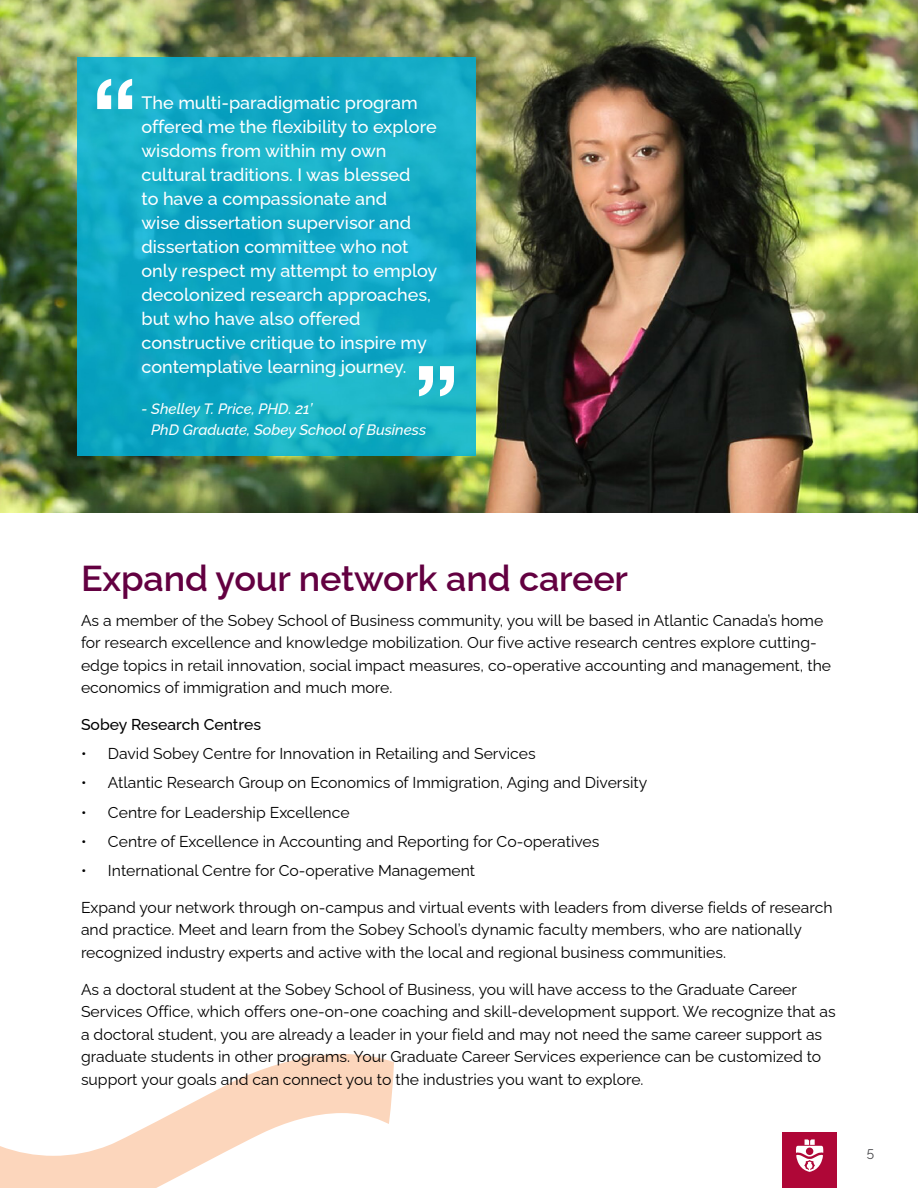
<style>
.page{position:relative;width:918px;height:1188px;background:#fff}
.page>*{position:absolute;margin:0;border:0;box-sizing:border-box;transform-origin:0 0}
.t1{font:600 36px "Raleway";letter-spacing:-.005em;color:#630041}
.t2{font:500 18px/24px "Raleway";color:#fff}
.t3{font:15.75px/22.5px "Raleway";color:#000}
.t4{font:500 15.75px "Raleway";color:#000}
.t5{font:italic 500 15px/21px "Raleway";color:#fff}
.t6{font:13.5px "Raleway";color:#4a4a4d}
</style>
<div class="page">
<img style="left:0;top:0;width:918px;height:102px">
<img style="left:0;top:102px;width:101px;height:411px">
<img style="left:460px;top:102px;width:458px;height:411px">
<img style="left:101px;top:456px;width:359px;height:57px">
<img style="left:78px;top:57px;width:398px;height:399px">
<svg style="left:97px;top:79px;width:35px;height:30px"></svg>
<svg style="left:419px;top:366px;width:35px;height:30px"></svg>
<svg style="left:1px;top:1054px;width:393px;height:134px"></svg>
<img style="left:0;top:1146px;width:1px;height:42px">
<div style="left:783px;top:1132px;width:54px;height:56px;background:#af0737"></div>
<svg style="left:796px;top:1139px;width:27px;height:33px"></svg>
<p class="t2" style="left:141px;top:88px;width:297px">The multi-paradigmatic program offered me the flexibility to explore wisdoms from within my own cultural traditions. I was blessed<br>to have a compassionate and<br>wise dissertation supervisor and dissertation committee who not only respect my attempt to employ decolonized research approaches, but who have also offered constructive critique to inspire my contemplative learning journey.</p>
<p class="t5" style="left:151px;top:397px;width:276px;text-indent:-10px">- Shelley T. Price, PHD. 21’<br>PhD Graduate, Sobey School of Business</p>
<h1 class="t1" style="left:81px;top:550px;width:549px">Expand your network and career</h1>
<p class="t3" style="left:81px;top:607px;width:752px">As a member of the Sobey School of Business community, you will be based in Atlantic Canada’s home for research excellence and knowledge mobilization. Our five active research centres explore cutting&shy;edge topics in retail innovation, social impact measures, co-operative accounting and management, the economics of immigration and much more.</p>
<p class="t4" style="left:81px;top:712px;width:182px">Sobey Research Centres</p>
<p class="t3" style="left:81px;top:741px;width:456px">• David Sobey Centre for Innovation in Retailing and Services</p>
<p class="t3" style="left:81px;top:770px;width:568px">• Atlantic Research Group on Economics of Immigration, Aging and Diversity</p>
<p class="t3" style="left:81px;top:799px;width:270px">• Centre for Leadership Excellence</p>
<p class="t3" style="left:81px;top:828px;width:520px">• Centre of Excellence in Accounting and Reporting for Co-operatives</p>
<p class="t3" style="left:81px;top:857px;width:396px">• International Centre for Co-operative Management</p>
<p class="t3" style="left:81px;top:894px;width:753px">Expand your network through on-campus and virtual events with leaders from diverse fields of research and practice. Meet and learn from the Sobey School’s dynamic faculty members, who are nationally recognized industry experts and active with the local and regional business communities.</p>
<p class="t3" style="left:81px;top:976px;width:756px">As a doctoral student at the Sobey School of Business, you will have access to the Graduate Career Services Office, which offers one-on-one coaching and skill-development support. We recognize that as a doctoral student, you are already a leader in your field and may not need the same career support as graduate students in other programs. Your Graduate Career Services experience can be customized to support your goals and can connect you to the industries you want to explore.</p>
<p class="t6" style="left:867px;top:1142px;width:9px">5</p>
</div>
